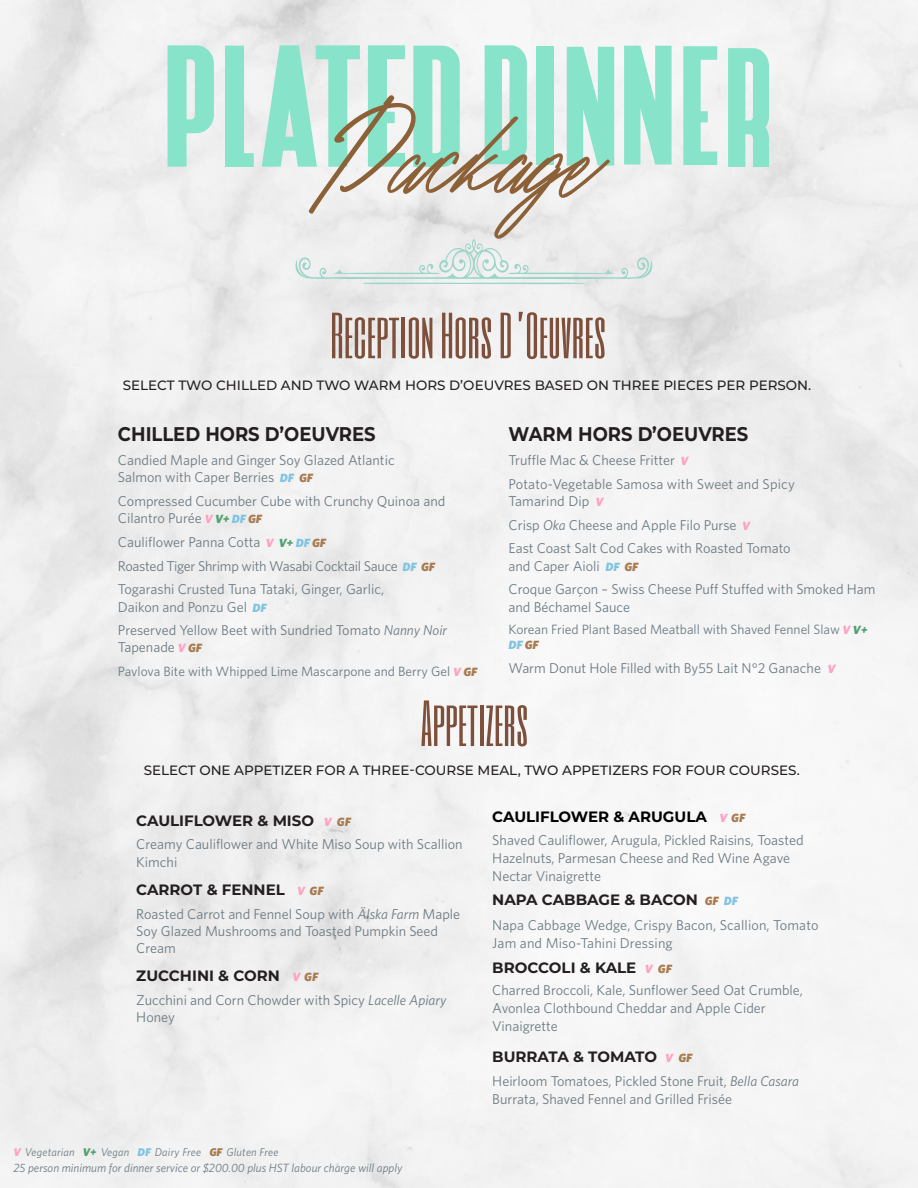
<style>
.page{position:relative;width:918px;height:1188px;background:#fff}
.page>*{position:absolute;margin:0;border:0;box-sizing:border-box;transform-origin:0 0}
.t1{font:54px "Six Caps";color:#7e4f3b}
.Menu_Items_Bigger{font:700 19.8px "Montserrat";color:#231f20;scale:.91 1}
.BodyCopy{font:700 15px "Montserrat";color:#231f20}
.t2{font:700 15px "Montserrat";color:#000}
.BodyCopy-2{font:14.25px/17.1px "Whitney HTF";color:#6b7a83}
.BodyCopy-3{font:14.25px/18px "Whitney HTF";color:#6a7b84}
.BodyCopy-4{font:14.25px "Whitney HTF";letter-spacing:-.02em;color:#6b7a83}
.Subheader_2{font:500 13.5px "Montserrat";color:#231f20}
.BodyCopy-5{font:13.5px "Whitney HTF";color:#6b7a83}
.t3{font:italic 12px "Whitney HTF";color:#6b7a83}
.BodyCopy-6{font:italic 900 12px "Whitney HTF";color:#81c4e2}
.t4{font:italic 11.25px "Whitney HTF";letter-spacing:.02em;color:#6b7a83}
.s1{font-weight:900;font-style:italic;font-size:12px;color:#81c4e2}
.s2{font-weight:900;font-style:italic;font-size:12px;color:#a97b50}
.s3{font-weight:900;font-style:italic;font-size:12px;color:#ffa3c2}
.s4{font-weight:900;font-style:italic;font-size:12px;color:#53a174}
.s5{font-style:italic}
.s6{color:#a97b50}
.s7{font-family:"Whitney HTF";font-weight:900;font-style:italic;font-size:12px;color:#ffa3c2}
.s8{font-family:"Whitney HTF";font-weight:900;font-style:italic;font-size:12px;color:#a97b50}
.s9{font-weight:900;color:#ffa3c2}
.s10{font-weight:900;color:#53a174}
.s11{font-weight:900;color:#81c4e2}
.s12{font-weight:900;color:#a97b50}
.s13{font-family:"Whitney HTF";font-weight:900;font-style:italic;font-size:12px;color:#81c4e2}
</style>
<div class="page">
<svg style="left:168px;top:45px;width:46px;height:122px;background:#a4e6d3"></svg>
<svg style="left:225px;top:46px;width:29px;height:121px"></svg>
<svg style="left:683px;top:46px;width:34px;height:119px"></svg>
<svg style="left:728px;top:48px;width:41px;height:119px;background:#97e5cf"></svg>
<svg style="left:262px;top:45px;width:410px;height:240px"></svg>
<p class="t1" style="left:330px;top:298px;width:277px">Reception Hors D’Oeuvres</p>
<p class="Subheader_2" style="left:123px;top:376px;width:690px">SELECT TWO CHILLED AND TWO WARM HORS D’OEUVRES BASED ON THREE PIECES PER PERSON.</p>
<p class="Menu_Items_Bigger" style="left:118px;top:420px;width:285px">CHILLED HORS D’OEUVRES</p>
<p class="BodyCopy-2" style="left:118px;top:451px;width:278px">Candied Maple and Ginger Soy Glazed Atlantic<br>Salmon with Caper Berries <span class="s1">DF</span> <span class="s2">GF</span></p>
<p class="BodyCopy-2" style="left:118px;top:492px;width:329px">Compressed Cucumber Cube with Crunchy Quinoa and<br>Cilantro Purée <span class="s3">V</span> <span class="s4">V+</span> <span class="s1">DF</span> <span class="s2">GF</span></p>
<p class="BodyCopy-2" style="left:118px;top:533px;width:210px">Cauliflower Panna Cotta <span class="s3">V</span> <span class="s4">V+</span> <span class="s1">DF</span> <span class="s2">GF</span></p>
<p class="BodyCopy-4" style="left:118px;top:557px;width:319px">Roasted Tiger Shrimp with Wasabi Cocktail Sauce <span class="s1">DF</span> <span class="s2">GF</span></p>
<p class="BodyCopy-2" style="left:118px;top:581px;width:268px">Togarashi Crusted Tuna Tataki, Ginger, Garlic,<br>Daikon and Ponzu Gel <span class="s1">DF</span></p>
<p class="BodyCopy-2" style="left:118px;top:622px;width:331px">Preserved Yellow Beet with Sundried Tomato <span class="s5">Nanny Noir<br></span>Tapenade <span class="s3">V</span> <span class="s2">GF</span></p>
<p class="BodyCopy-5" style="left:118px;top:664px;width:361px">Pavlova Bite with Whipped Lime Mascarpone and Berry Gel <span class="s3">V</span> <span class="s2">GF</span></p>
<p class="Menu_Items_Bigger" style="left:509px;top:420px;width:265px">WARM HORS D’OEUVRES</p>
<p class="BodyCopy-2" style="left:509px;top:451px;width:181px">Truffle Mac &amp; Cheese Fritter <span class="s3">V</span></p>
<p class="BodyCopy-2" style="left:509px;top:475px;width:288px">Potato-Vegetable Samosa with Sweet and Spicy<br>Tamarind Dip <span class="s3">V</span></p>
<p class="BodyCopy-2" style="left:509px;top:516px;width:243px">Crisp <span class="s5">Oka</span> Cheese and Apple Filo Purse <span class="s3">V</span></p>
<p class="BodyCopy-2" style="left:509px;top:540px;width:284px">East Coast Salt Cod Cakes with Roasted Tomato and Caper Aioli <span class="s1">DF</span> <span class="s2">GF</span></p>
<p class="BodyCopy-2" style="left:509px;top:581px;width:368px">Croque Garçon – Swiss Cheese Puff Stuffed with Smoked Ham and Béchamel Sauce</p>
<p class="BodyCopy-5" style="left:509px;top:622px;width:361px">Korean Fried Plant Based Meatball with Shaved Fennel Slaw <span class="s3">V</span> <span class="s4">V+</span></p>
<p class="BodyCopy-6" style="left:509px;top:637px;width:32px">DF <span class="s6">GF</span></p>
<p class="BodyCopy-2" style="left:509px;top:659px;width:328px">Warm Donut Hole Filled with By55 Lait N°2 Ganache <span class="s3">V</span></p>
<p class="t1" style="left:421px;top:686px;width:109px">Appetizers</p>
<p class="Subheader_2" style="left:144px;top:761px;width:658px">SELECT ONE APPETIZER FOR A THREE-COURSE MEAL, TWO APPETIZERS FOR FOUR COURSES.</p>
<p class="BodyCopy" style="left:136px;top:809px;width:216px">CAULIFLOWER &amp; MISO <span class="s7">V</span> <span class="s8">GF</span></p>
<p class="BodyCopy-2" style="left:136px;top:836px;width:328px">Creamy Cauliflower and White Miso Soup with Scallion<br>Kimchi</p>
<p class="BodyCopy" style="left:136px;top:879px;width:189px">CARROT &amp; FENNEL <span class="s7">V</span> <span class="s8">GF</span></p>
<p class="BodyCopy-2" style="left:136px;top:905px;width:325px">Roasted Carrot and Fennel Soup with <span class="s5">Älska Farm</span> Maple<br>Soy Glazed Mushrooms and Toasted Pumpkin Seed<br>Cream</p>
<p class="BodyCopy" style="left:136px;top:965px;width:183px">ZUCCHINI &amp; CORN <span class="s7">V</span> <span class="s8">GF</span></p>
<p class="BodyCopy-2" style="left:136px;top:991px;width:312px">Zucchini and Corn Chowder with Spicy <span class="s5">Lacelle Apiary<br></span>Honey</p>
<p class="t4" style="left:14px;top:1146px;width:267px"><span class="s9">V</span> Vegetarian <span class="s10">V+</span> Vegan <span class="s11">DF</span> Dairy Free <span class="s12">GF</span> Gluten Free</p>
<p class="t3" style="left:14px;top:1161px;width:391px">25 person minimum for dinner service or $200.00 plus HST labour charge will apply</p>
<p class="t2" style="left:492px;top:805px;width:254px">CAULIFLOWER &amp; ARUGULA <span class="s7">V</span> <span class="s8">GF</span></p>
<p class="BodyCopy-2" style="left:492px;top:831px;width:313px;line-height:17.5px">Shaved Cauliflower, Arugula, Pickled Raisins, Toasted<br>Hazelnuts, Parmesan Cheese and Red Wine Agave<br>Nectar Vinaigrette</p>
<p class="BodyCopy" style="left:492px;top:889px;width:247px">NAPA CABBAGE &amp; BACON <span class="s8">GF</span> <span class="s13">DF</span></p>
<p class="BodyCopy-3" style="left:492px;top:916px;width:328px">Napa Cabbage Wedge, Crispy Bacon, Scallion, Tomato<br>Jam and Miso-Tahini Dressing</p>
<p class="BodyCopy" style="left:492px;top:957px;width:181px">BROCCOLI &amp; KALE <span class="s7">V</span> <span class="s8">GF</span></p>
<p class="BodyCopy-3" style="left:492px;top:980px;width:312px">Charred Broccoli, Kale, Sunflower Seed Oat Crumble,<br>Avonlea Clothbound Cheddar and Apple Cider<br>Vinaigrette</p>
<p class="BodyCopy" style="left:492px;top:1046px;width:202px">BURRATA &amp; TOMATO <span class="s7">V</span> <span class="s8">GF</span></p>
<p class="BodyCopy-2" style="left:492px;top:1071px;width:308px;line-height:18px">Heirloom Tomatoes, Pickled Stone Fruit, <span class="s5">Bella Casara<br></span>Burrata, Shaved Fennel and Grilled Frisée</p>
</div>
